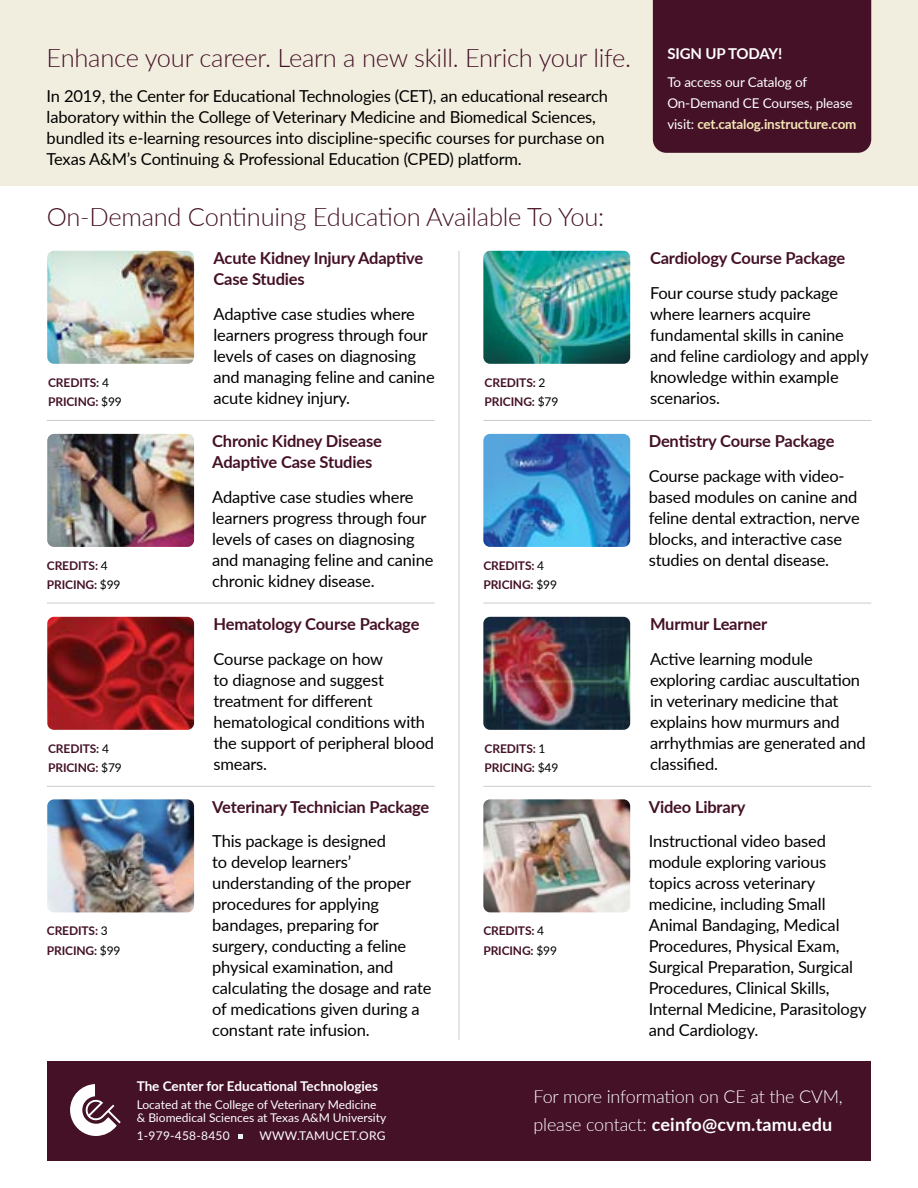
<style>
.page{position:relative;width:918px;height:1188px;background:#fff}
.page>*{position:absolute;margin:0;border:0;box-sizing:border-box;transform-origin:0 0}
.t1{font:300 25.5px "Lato";letter-spacing:-.01em;color:#451127}
.t2{font:300 18px/28.5px "Lato";letter-spacing:-.01em;color:#fff}
.t3{font:16.5px/21px "Lato";letter-spacing:-.01em;color:#000}
.t4{font:700 16.5px/21px "Lato";letter-spacing:-.01em;color:#451127}
.t5{font:700 15px "Lato";letter-spacing:-.01em;color:#fff}
.t6{font:13.5px/21px "Lato";letter-spacing:-.01em;color:#fff}
.t7{font:700 13.5px "Lato";color:#fff}
.t8{font:700 12px/19.5px "Lato";letter-spacing:-.01em;color:#451127}
.t9{font:12px/13.5px "Lato";color:#fff}
.t10{font:12px "Lato";letter-spacing:.02em;color:#fff}
.s1{font-weight:700;color:#f4e6b6}
.s2{font-weight:400;color:#000}
.s3{font-weight:700}
</style>
<div class="page">
<div style="left:0;top:0;width:918px;height:185px;background:#f2eedf"></div>
<div style="left:47px;top:1061px;width:824px;height:100px;background:#451127"></div>
<svg style="left:239px;top:1134px;width:4px;height:5px"></svg>
<svg style="left:70px;top:1084px;width:51px;height:52px"></svg>
<hr style="left:459px;top:251px;width:1px;height:789px;background:#cbcbcb">
<hr style="left:47px;top:420px;width:388px;height:1px;background:#cbcbcb">
<hr style="left:47px;top:603px;width:388px;height:1px;background:#cbcbcb">
<hr style="left:483px;top:420px;width:388px;height:1px;background:#cbcbcb">
<hr style="left:483px;top:603px;width:388px;height:1px;background:#cbcbcb">
<hr style="left:47px;top:786px;width:388px;height:1px;background:#cbcbcb">
<hr style="left:483px;top:786px;width:388px;height:1px;background:#cbcbcb">
<img style="left:47px;top:251px;width:147px;height:113px">
<img style="left:47px;top:434px;width:147px;height:113px">
<img style="left:47px;top:617px;width:147px;height:113px">
<img style="left:47px;top:799px;width:147px;height:113px">
<img style="left:483px;top:799px;width:147px;height:113px">
<img style="left:483px;top:617px;width:147px;height:113px">
<img style="left:483px;top:434px;width:147px;height:113px">
<img style="left:483px;top:251px;width:147px;height:113px">
<div style="left:653px;top:0;width:218px;height:153px;background:#451127"></div>
<p class="t5" style="left:667px;top:43px;width:117px">SIGN UP TODAY!</p>
<h1 class="t1" style="left:47px;top:40px;width:586px">Enhance your career. Learn a new skill. Enrich your life.</h1>
<p class="t3" style="left:47px;top:85px;width:563px">In 2019, the Center for Educational Technologies (CET), an educational research laboratory within the College of Veterinary Medicine and Biomedical Sciences, bundled its e-learning resources into discipline-specific courses for purchase on Texas A&amp;M’s Continuing &amp; Professional Education (CPED) platform.</p>
<p class="t6" style="left:667px;top:71px;width:191px">To access our Catalog of<br>On-Demand CE Courses, please visit: <span class="s1">cet.catalog.instructure.com</span></p>
<h1 class="t1" style="left:47px;top:200px;width:559px">On-Demand Continuing Education Available To You:</h1>
<p class="t8" style="left:48px;top:372px;width:75px">CREDITS: <span class="s2">4<br></span>PRICING: <span class="s2">$99</span></p>
<p class="t4" style="left:214px;top:247px;width:211px">Acute Kidney Injury Adaptive<br>Case Studies</p>
<p class="t3" style="left:214px;top:302px;width:223px">Adaptive case studies where learners progress through four levels of cases on diagnosing and managing feline and canine acute kidney injury.</p>
<p class="t8" style="left:485px;top:372px;width:75px">CREDITS: <span class="s2">2<br></span>PRICING: <span class="s2">$79</span></p>
<p class="t8" style="left:47px;top:555px;width:75px">CREDITS: <span class="s2">4<br></span>PRICING: <span class="s2">$99</span></p>
<p class="t4" style="left:212px;top:430px;width:171px">Chronic Kidney Disease<br>Adaptive Case Studies</p>
<p class="t3" style="left:212px;top:485px;width:223px">Adaptive case studies where learners progress through four levels of cases on diagnosing and managing feline and canine chronic kidney disease.</p>
<p class="t8" style="left:483px;top:555px;width:75px">CREDITS: <span class="s2">4<br></span>PRICING: <span class="s2">$99</span></p>
<p class="t8" style="left:48px;top:738px;width:75px">CREDITS: <span class="s2">4<br></span>PRICING: <span class="s2">$79</span></p>
<p class="t4" style="left:214px;top:613px;width:207px">Hematology Course Package</p>
<p class="t3" style="left:214px;top:647px;width:222px">Course package on how<br>to diagnose and suggest treatment for different hematological conditions with the support of peripheral blood smears.</p>
<p class="t8" style="left:485px;top:738px;width:75px">CREDITS: <span class="s2">1<br></span>PRICING: <span class="s2">$49</span></p>
<p class="t8" style="left:47px;top:921px;width:75px">CREDITS: <span class="s2">3<br></span>PRICING: <span class="s2">$99</span></p>
<p class="t4" style="left:212px;top:795px;width:219px">Veterinary Technician Package</p>
<p class="t3" style="left:212px;top:830px;width:221px">This package is designed<br>to develop learners’ understanding of the proper procedures for applying bandages, preparing for surgery, conducting a feline physical examination, and calculating the dosage and rate of medications given during a constant rate infusion.</p>
<p class="t8" style="left:483px;top:921px;width:75px">CREDITS: <span class="s2">4<br></span>PRICING: <span class="s2">$99</span></p>
<p class="t4" style="left:650px;top:247px;width:197px">Cardiology Course Package</p>
<p class="t3" style="left:650px;top:281px;width:220px">Four course study package where learners acquire fundamental skills in canine and feline cardiology and apply knowledge within example scenarios.</p>
<p class="t4" style="left:649px;top:430px;width:187px">Dentistry Course Package</p>
<p class="t3" style="left:649px;top:464px;width:212px">Course package with video&shy;based modules on canine and feline dental extraction, nerve blocks, and interactive case studies on dental disease.</p>
<p class="t4" style="left:650px;top:613px;width:119px">Murmur Learner</p>
<p class="t3" style="left:650px;top:647px;width:217px">Active learning module exploring cardiac auscultation in veterinary medicine that explains how murmurs and arrhythmias are generated and classified.</p>
<p class="t4" style="left:649px;top:795px;width:98px">Video Library</p>
<p class="t3" style="left:649px;top:830px;width:219px">Instructional video based module exploring various topics across veterinary medicine, including Small<br>Animal Bandaging, Medical<br>Procedures, Physical Exam,<br>Surgical Preparation, Surgical<br>Procedures, Clinical Skills,<br>Internal Medicine, Parasitology and Cardiology.</p>
<p class="t7" style="left:137px;top:1076px;width:243px">The Center for Educational Technologies</p>
<p class="t9" style="left:137px;top:1097px;width:251px">Located at the College of Veterinary Medicine &amp; Biomedical Sciences at Texas A&amp;M University</p>
<p class="t10" style="left:137px;top:1127px;width:95px">1-979-458-8450</p>
<p class="t10" style="left:260px;top:1127px;width:127px">WWW.TAMUCET.ORG</p>
<p class="t2" style="left:534px;top:1082px;width:311px">For more information on CE at the CVM, please contact: <span class="s3">ceinfo@cvm.tamu.edu</span></p>
</div>
